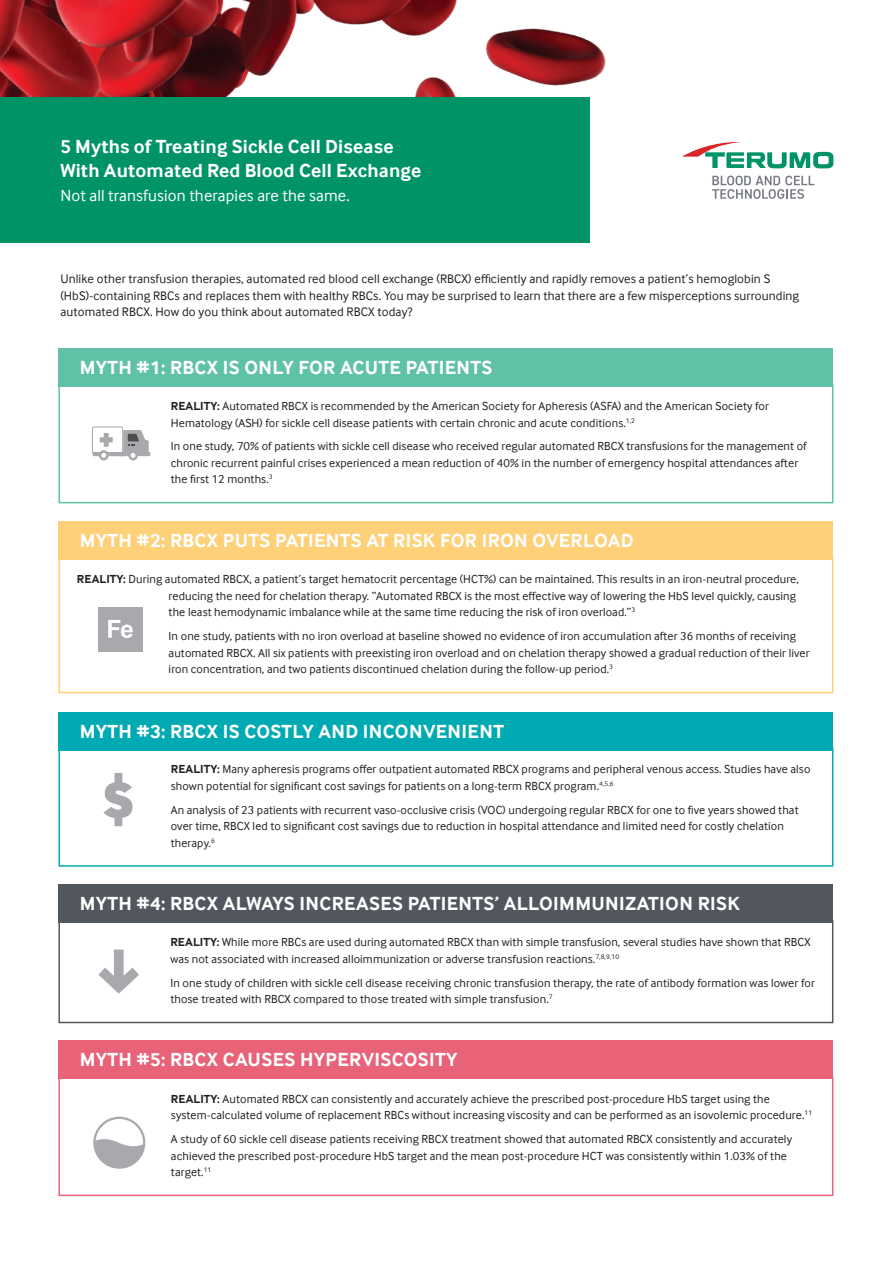
<style>
.page{position:relative;width:893px;height:1263px;background:#fff}
.page>*{position:absolute;margin:0;border:0;box-sizing:border-box;transform-origin:0 0}
.t1{font:900 52.2px "Inter Face";color:#a8a9ad}
.body_bulleted_90_k{font:700 19.5px/24px "Inter Face";letter-spacing:.02em;color:#fff}
.t2{font:16.5px "Inter Face";letter-spacing:.01em;color:#fff}
.body_bulleted_90_k-2{font:12.75px/16.5px "Inter Face";letter-spacing:.01em;color:#231f20}
.body_bulleted_90_k-3{font:12px/16.5px "Inter Face";letter-spacing:.01em;color:#231f20}
.s1{font-weight:700}
</style>
<div class="page">
<img style="left:0;top:0;width:606px;height:98px">
<div style="left:58px;top:384px;width:775px;height:119px;border:2px solid #5fc2a6"></div>
<div style="left:58px;top:348px;width:775px;height:39px;background:#5fc2a6"></div>
<svg style="left:128px;top:450px;width:10px;height:10px"></svg>
<div style="left:99px;top:450px;width:10px;height:10px;background:#a8a9ad;border-radius:50%"></div>
<svg style="left:92px;top:426px;width:58px;height:32px"></svg>
<div style="left:58px;top:747px;width:775px;height:120px;border:2px solid #00aab3"></div>
<div style="left:58px;top:712px;width:775px;height:39px;background:#00aab3"></div>
<div style="left:58px;top:920px;width:775px;height:103px;border:2px solid #52575f"></div>
<div style="left:58px;top:884px;width:775px;height:38px;background:#52575f"></div>
<div style="left:114px;top:949px;width:10px;height:38px;background:#a8a9ad"></div>
<svg style="left:98px;top:957px;width:41px;height:37px"></svg>
<div style="left:58px;top:1076px;width:775px;height:120px;border:2px solid #e86278"></div>
<div style="left:58px;top:1040px;width:775px;height:39px;background:#e86278"></div>
<svg style="left:93px;top:1117px;width:52px;height:52px"></svg>
<div style="left:58px;top:557px;width:775px;height:136px;border:2px solid #fed078"></div>
<div style="left:58px;top:521px;width:775px;height:38px;background:#fed078"></div>
<div style="left:98px;top:607px;width:45px;height:44px;background:#a8a9ad"></div>
<svg style="left:108px;top:620px;width:25px;height:18px"></svg>
<div style="left:0;top:98px;width:590px;height:145px;background:#009366"></div>
<svg style="left:682px;top:142px;width:151px;height:26px"></svg>
<svg style="left:712px;top:176px;width:102px;height:23px"></svg>
<p class="body_bulleted_90_k" style="left:60px;top:137px;width:363px">5 Myths of Treating Sickle Cell Disease<br>With Automated Red Blood Cell Exchange</p>
<p class="t2" style="left:60px;top:185px;width:291px">Not all transfusion therapies are the same.</p>
<p class="body_bulleted_90_k-2" style="left:60px;top:272px;width:740px">Unlike other transfusion therapies, automated red blood cell exchange (RBCX) efficiently and rapidly removes a patient’s hemoglobin S (HbS)-containing RBCs and replaces them with healthy RBCs. You may be surprised to learn that there are a few misperceptions surrounding automated RBCX. How do you think about automated RBCX today?</p>
<p class="body_bulleted_90_k" style="left:80px;top:357px;width:414px">MYTH #1: RBCX IS ONLY FOR ACUTE PATIENTS</p>
<p class="body_bulleted_90_k-3" style="left:171px;top:399px;width:600px"><span class="s1">REALITY:</span> Automated RBCX is recommended by the American Society for Apheresis (ASFA) and the American Society for<br>Hematology (ASH) for sickle cell disease patients with certain chronic and acute conditions.<sup>1,2</sup></p>
<p class="body_bulleted_90_k-3" style="left:171px;top:439px;width:637px">In one study, 70% of patients with sickle cell disease who received regular automated RBCX transfusions for the management of chronic recurrent painful crises experienced a mean reduction of 40% in the number of emergency hospital attendances after the first 12 months.<sup>3</sup></p>
<p class="body_bulleted_90_k" style="left:80px;top:530px;width:555px">MYTH #2: RBCX PUTS PATIENTS AT RISK FOR IRON OVERLOAD</p>
<p class="body_bulleted_90_k-3" style="left:169px;top:572px;width:632px;text-indent:-92px"><span class="s1">REALITY:</span> During automated RBCX, a patient’s target hematocrit percentage (HCT%) can be maintained. This results in an iron-neutral procedure, reducing the need for chelation therapy. “Automated RBCX is the most effective way of lowering the HbS level quickly, causing the least hemodynamic imbalance while at the same time reducing the risk of iron overload.”<sup>3</sup></p>
<p class="body_bulleted_90_k-3" style="left:169px;top:629px;width:642px">In one study, patients with no iron overload at baseline showed no evidence of iron accumulation after 36 months of receiving automated RBCX. All six patients with preexisting iron overload and on chelation therapy showed a gradual reduction of their liver iron concentration, and two patients discontinued chelation during the follow-up period.<sup>3</sup></p>
<p class="body_bulleted_90_k" style="left:80px;top:721px;width:426px">MYTH #3: RBCX IS COSTLY AND INCONVENIENT</p>
<p class="t1" style="left:103px;top:767px;width:33px">$</p>
<p class="body_bulleted_90_k-3" style="left:171px;top:762px;width:641px"><span class="s1">REALITY:</span> Many apheresis programs offer outpatient automated RBCX programs and peripheral venous access. Studies have also shown potential for significant cost savings for patients on a long-term RBCX program.<sup>4,5,6</sup></p>
<p class="body_bulleted_90_k-3" style="left:171px;top:802px;width:629px">An analysis of 23 patients with recurrent vaso-occlusive crisis (VOC) undergoing regular RBCX for one to five years showed that over time, RBCX led to significant cost savings due to reduction in hospital attendance and limited need for costly chelation therapy.<sup>6</sup></p>
<p class="body_bulleted_90_k" style="left:80px;top:893px;width:662px">MYTH #4: RBCX ALWAYS INCREASES PATIENTS’ ALLOIMMUNIZATION RISK</p>
<p class="body_bulleted_90_k-3" style="left:170px;top:935px;width:642px"><span class="s1">REALITY:</span> While more RBCs are used during automated RBCX than with simple transfusion, several studies have shown that RBCX was not associated with increased alloimmunization or adverse transfusion reactions.<sup>7,8,9,10</sup></p>
<p class="body_bulleted_90_k-3" style="left:170px;top:975px;width:646px">In one study of children with sickle cell disease receiving chronic transfusion therapy, the rate of antibody formation was lower for those treated with RBCX compared to those treated with simple transfusion.<sup>7</sup></p>
<p class="body_bulleted_90_k" style="left:80px;top:1049px;width:379px">MYTH #5: RBCX CAUSES HYPERVISCOSITY</p>
<p class="body_bulleted_90_k-3" style="left:171px;top:1092px;width:643px"><span class="s1">REALITY:</span> Automated RBCX can consistently and accurately achieve the prescribed post-procedure HbS target using the system-calculated volume of replacement RBCs without increasing viscosity and can be performed as an isovolemic procedure.<sup>11</sup></p>
<p class="body_bulleted_90_k-3" style="left:171px;top:1132px;width:623px">A study of 60 sickle cell disease patients receiving RBCX treatment showed that automated RBCX consistently and accurately achieved the prescribed post-procedure HbS target and the mean post-procedure HCT was consistently within 1.03% of the target.<sup>11</sup></p>
</div>
